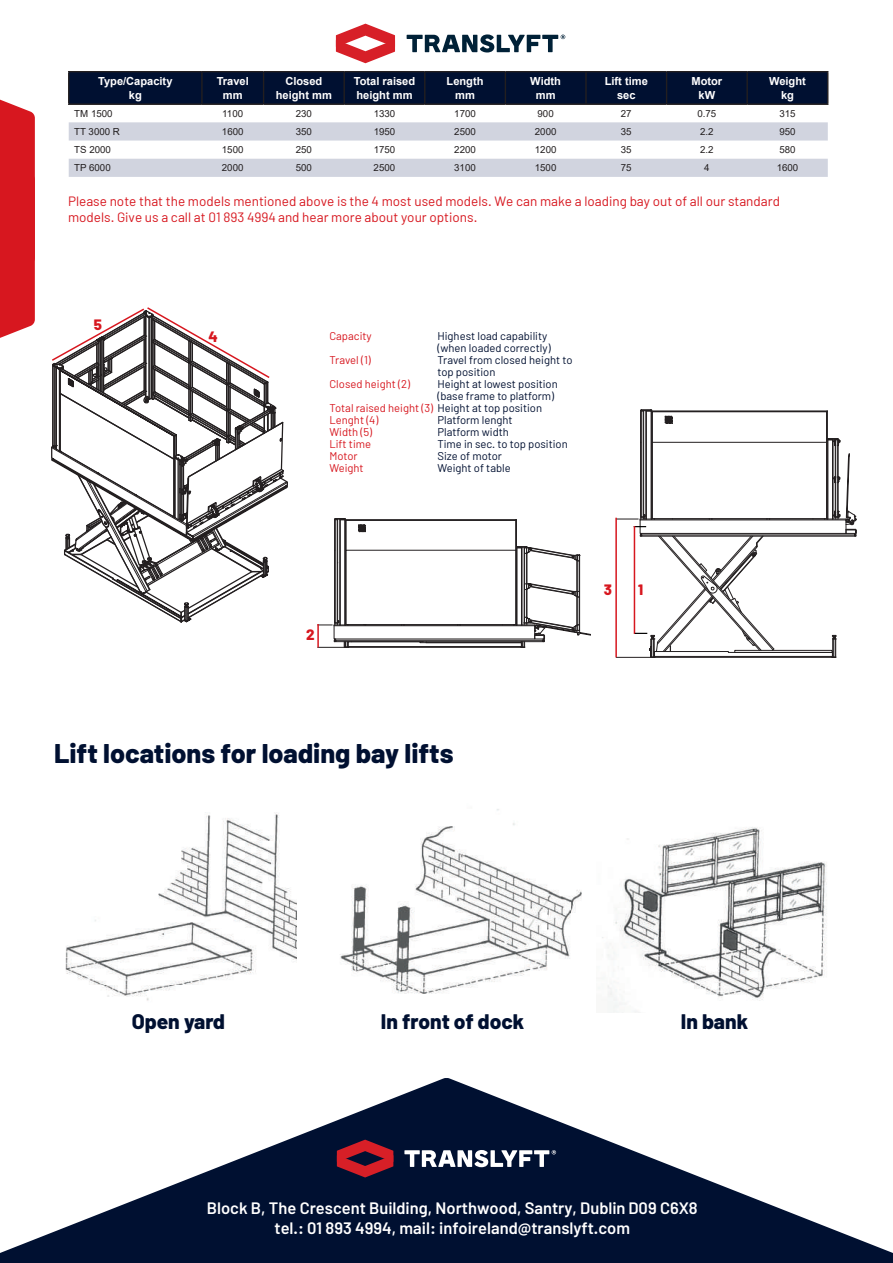
<style>
.page{position:relative;width:893px;height:1263px;background:#fff}
.page>*{position:absolute;margin:0;border:0;box-sizing:border-box;transform-origin:0 0}
.t1{font:800 27px "Barlow";color:#001031}
.t2{font:800 21px "Barlow";color:#001031}
.t3{font:600 16.5px/19.8px "Barlow";color:#fff;text-align:center}
.t4{font:800 15px "Barlow";color:#d7171f}
.t5{font:13.5px/16.2px "Barlow";color:#d7171f}
.t6{font:11.25px/12px "Barlow";color:#001031}
.t7{font:11.25px "Barlow";color:#d7171f}
.t8{font:700 11.1px/13.4px "Arial";color:#fff;text-align:center}
.t9{font:9.75px "Arial";color:#231f20}
.s1{font-style:inherit}
.s2{color:#001031}
</style>
<div class="page">
<div style="left:69px;top:72px;width:758px;height:31px;background:#001031"></div>
<svg style="left:69px;top:122px;width:759px;height:55px"></svg>
<hr style="left:68px;top:71px;width:134px;height:1px;background:#231f20">
<hr style="left:68px;top:72px;width:1px;height:31px;background:#231f20">
<hr style="left:202px;top:71px;width:62px;height:1px;background:#231f20">
<hr style="left:201px;top:72px;width:2px;height:31px;background:#231f20">
<hr style="left:264px;top:71px;width:80px;height:1px;background:#231f20">
<hr style="left:263px;top:72px;width:1px;height:31px;background:#231f20">
<hr style="left:344px;top:71px;width:81px;height:1px;background:#231f20">
<hr style="left:343px;top:72px;width:2px;height:31px;background:#231f20">
<hr style="left:425px;top:71px;width:80px;height:1px;background:#231f20">
<hr style="left:424px;top:72px;width:1px;height:31px;background:#231f20">
<hr style="left:505px;top:71px;width:81px;height:1px;background:#231f20">
<hr style="left:505px;top:72px;width:1px;height:31px;background:#231f20">
<hr style="left:586px;top:71px;width:81px;height:1px;background:#231f20">
<hr style="left:585px;top:72px;width:2px;height:31px;background:#231f20">
<hr style="left:667px;top:71px;width:80px;height:1px;background:#231f20">
<hr style="left:666px;top:72px;width:1px;height:31px;background:#231f20">
<hr style="left:747px;top:71px;width:81px;height:1px;background:#231f20">
<hr style="left:746px;top:72px;width:2px;height:31px;background:#231f20">
<hr style="left:827px;top:72px;width:1px;height:31px;background:#231f20">
<hr style="left:68px;top:103px;width:134px;height:2px;background:#231f20">
<hr style="left:202px;top:103px;width:62px;height:2px;background:#231f20">
<hr style="left:264px;top:103px;width:80px;height:2px;background:#231f20">
<hr style="left:344px;top:103px;width:81px;height:2px;background:#231f20">
<hr style="left:425px;top:103px;width:80px;height:2px;background:#231f20">
<hr style="left:505px;top:103px;width:81px;height:2px;background:#231f20">
<hr style="left:586px;top:103px;width:81px;height:2px;background:#231f20">
<hr style="left:667px;top:103px;width:80px;height:2px;background:#231f20">
<hr style="left:747px;top:103px;width:81px;height:2px;background:#231f20">
<svg style="left:407px;top:34px;width:158px;height:18px"></svg>
<svg style="left:336px;top:24px;width:59px;height:39px"></svg>
<svg style="left:0;top:99px;width:35px;height:239px;background:#d9252d"></svg>
<svg style="left:0;top:1078px;width:893px;height:185px;fill:#001031"></svg>
<svg style="left:404px;top:1150px;width:152px;height:17px"></svg>
<svg style="left:337px;top:1140px;width:56px;height:37px;background:#7e182b"></svg>
<svg style="left:318px;top:518px;width:273px;height:130px"></svg>
<hr style="left:615px;top:518px;width:2px;height:139px;background:#d7171f">
<hr style="left:317px;top:624px;width:2px;height:23px;background:#d7171f">
<svg style="left:51px;top:307px;width:237px;height:316px"></svg>
<img style="left:65px;top:812px;width:231px;height:213px">
<img style="left:340px;top:809px;width:242px;height:185px">
<img style="left:598px;top:827px;width:229px;height:185px">
<svg style="left:616px;top:409px;width:241px;height:249px"></svg>
<p class="t8" style="left:98px;top:75px;width:76px">Type/Capacity kg</p>
<p class="t8" style="left:217px;top:75px;width:34px">Travel mm</p>
<p class="t8" style="left:276px;top:75px;width:58px">Closed height mm</p>
<p class="t8" style="left:354px;top:75px;width:63px;text-align:left">Total raised height mm</p>
<p class="t8" style="left:447px;top:75px;width:38px">Length mm</p>
<p class="t8" style="left:530px;top:75px;width:32px">Width mm</p>
<p class="t8" style="left:605px;top:75px;width:45px">Lift time sec</p>
<p class="t8" style="left:691px;top:75px;width:32px">Motor kW</p>
<p class="t8" style="left:769px;top:75px;width:38px">Weight kg</p>
<p class="t9" style="left:74px;top:107px;width:40px">TM 1500</p>
<p class="t9" style="left:222px;top:107px;width:22px">1100</p>
<p class="t9" style="left:296px;top:107px;width:18px">230</p>
<p class="t9" style="left:374px;top:107px;width:23px">1330</p>
<p class="t9" style="left:454px;top:107px;width:23px">1700</p>
<p class="t9" style="left:538px;top:107px;width:18px">900</p>
<p class="t9" style="left:621px;top:107px;width:12px">27</p>
<p class="t9" style="left:697px;top:107px;width:20px">0.75</p>
<p class="t9" style="left:779px;top:107px;width:18px">315</p>
<p class="t9" style="left:74px;top:125px;width:47px">TT 3000 R</p>
<p class="t9" style="left:222px;top:125px;width:23px">1600</p>
<p class="t9" style="left:296px;top:125px;width:18px">350</p>
<p class="t9" style="left:374px;top:125px;width:23px">1950</p>
<p class="t9" style="left:454px;top:125px;width:23px">2500</p>
<p class="t9" style="left:535px;top:125px;width:23px">2000</p>
<p class="t9" style="left:621px;top:125px;width:12px">35</p>
<p class="t9" style="left:700px;top:125px;width:15px">2.2</p>
<p class="t9" style="left:779px;top:125px;width:18px">950</p>
<p class="t9" style="left:74px;top:143px;width:38px">TS 2000</p>
<p class="t9" style="left:222px;top:143px;width:23px">1500</p>
<p class="t9" style="left:296px;top:143px;width:18px">250</p>
<p class="t9" style="left:374px;top:143px;width:23px">1750</p>
<p class="t9" style="left:454px;top:143px;width:23px">2200</p>
<p class="t9" style="left:535px;top:143px;width:23px">1200</p>
<p class="t9" style="left:621px;top:143px;width:12px">35</p>
<p class="t9" style="left:700px;top:143px;width:15px">2.2</p>
<p class="t9" style="left:779px;top:143px;width:18px">580</p>
<p class="t9" style="left:74px;top:161px;width:38px">TP 6000</p>
<p class="t9" style="left:222px;top:161px;width:23px">2000</p>
<p class="t9" style="left:296px;top:161px;width:18px">500</p>
<p class="t9" style="left:374px;top:161px;width:23px">2500</p>
<p class="t9" style="left:454px;top:161px;width:23px">3100</p>
<p class="t9" style="left:535px;top:161px;width:23px">1500</p>
<p class="t9" style="left:621px;top:161px;width:12px">75</p>
<p class="t9" style="left:704px;top:161px;width:7px">4</p>
<p class="t9" style="left:777px;top:161px;width:23px">1600</p>
<p class="t5" style="left:68px;top:193px;width:713px">Please note that the models mentioned above is the 4 most used models. We can make a loading bay out of all our standard models. Give us a call at <span class="s1">01 893 4994</span> and hear more about your options.</p>
<h3 class="t4" style="left:94px;top:315px;width:10px">5</h3>
<h3 class="t4" style="left:208px;top:327px;width:11px">4</h3>
<p class="t7" style="left:329px;top:329px;width:44px">Capacity</p>
<p class="t6" style="left:437px;top:330px;width:115px">Highest load capability (when loaded correctly)</p>
<p class="t7" style="left:329px;top:353px;width:43px">Travel (1)</p>
<p class="t6" style="left:437px;top:354px;width:137px">Travel from closed height to top position</p>
<p class="t7" style="left:329px;top:377px;width:82px">Closed height (2)</p>
<p class="t6" style="left:437px;top:378px;width:122px">Height at lowest position</p>
<p class="t6" style="left:437px;top:390px;width:118px">(base frame to platform)</p>
<p class="t7" style="left:329px;top:401px;width:214px">Total raised height (3) <span class="s2">Height at top position</span></p>
<p class="t7" style="left:329px;top:413px;width:50px">Lenght (4)</p>
<p class="t6" style="left:437px;top:414px;width:77px">Platform lenght</p>
<p class="t7" style="left:329px;top:425px;width:44px">Width (5)</p>
<p class="t6" style="left:437px;top:426px;width:73px">Platform width</p>
<p class="t7" style="left:329px;top:437px;width:43px">Lift time</p>
<p class="t6" style="left:437px;top:438px;width:132px">Time in sec. to top position</p>
<p class="t7" style="left:329px;top:449px;width:30px">Motor</p>
<p class="t6" style="left:437px;top:450px;width:66px">Size of motor</p>
<p class="t7" style="left:329px;top:461px;width:36px">Weight</p>
<p class="t6" style="left:437px;top:462px;width:75px">Weight of table</p>
<h3 class="t4" style="left:306px;top:625px;width:10px">2</h3>
<h1 class="t1" style="left:54px;top:736px;width:401px">Lift locations for loading bay lifts</h1>
<h3 class="t4" style="left:604px;top:581px;width:10px">3</h3>
<h3 class="t4" style="left:638px;top:581px;width:7px">1</h3>
<h2 class="t2" style="left:132px;top:1008px;width:95px">Open yard</h2>
<h2 class="t2" style="left:381px;top:1008px;width:145px">In front of dock</h2>
<h2 class="t2" style="left:681px;top:1008px;width:69px">In bank</h2>
<h3 class="t3" style="left:207px;top:1198px;width:492px">Block B, The Crescent Building, Northwood, Santry, Dublin D09 C6X8 tel.: 01 893 4994, mail: infoireland@translyft.com</h3>
</div>
